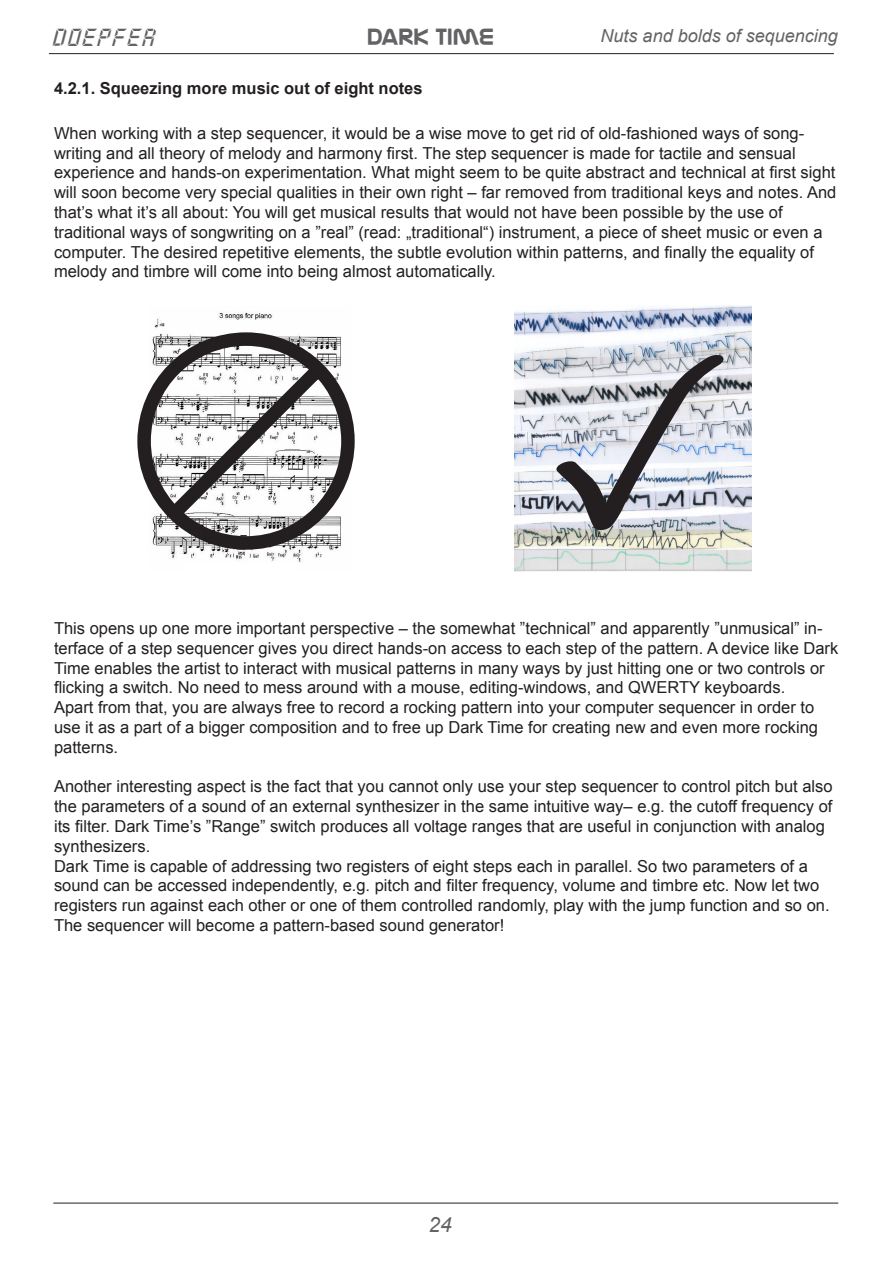
<style>
.page{position:relative;width:893px;height:1263px;background:#fff}
.page>*{position:absolute;margin:0;border:0;box-sizing:border-box;transform-origin:0 0}
.t1{font:24px "Nasalization";color:#636366}
.t2{font:24px "Doepfer";color:#636366}
.t3{font:italic 21px "Arial";color:#636366}
.t4{font:italic 18px "Arial";color:#636366}
.t5{font:16.5px/19.8px "Arial";color:#231f20}
.t6{font:700 16.5px "Arial";color:#231f20}
</style>
<div class="page">
<hr style="left:49px;top:53px;width:785px;height:1px;background:#231f20">
<hr style="left:53px;top:1203px;width:785px;height:1px;background:#231f20">
<img style="left:151px;top:312px;width:199px;height:250px">
<div style="left:137px;top:332px;width:218px;height:218px;border:13px solid #231f20;border-radius:50%"></div>
<svg style="left:158px;top:352px;width:178px;height:177px"></svg>
<img style="left:514px;top:306px;width:237px;height:265px">
<svg style="left:552px;top:354px;width:174px;height:179px;background:#b5b8be"></svg>
<h1 class="t2" style="left:52px;top:26px;width:107px">DOEPFER</h1>
<h1 class="t1" style="left:367px;top:24px;width:128px">DARK TIME</h1>
<p class="t4" style="left:601px;top:24px;width:239px">Nuts and bolds of sequencing</p>
<p class="t6" style="left:54px;top:77px;width:370px">4.2.1. Squeezing more music out of eight notes</p>
<p class="t5" style="left:54px;top:123px;width:784px">When working with a step sequencer, it would be a wise move to get rid of old-fashioned ways of song&shy;writing and all theory of melody and harmony first. The step sequencer is made for tactile and sensual experience and hands-on experimentation. What might seem to be quite abstract and technical at first sight will soon become very special qualities in their own right – far removed from traditional keys and notes. And that’s what it’s all about: You will get musical results that would not have been possible by the use of traditional ways of songwriting on a ”real” (read: „traditional“) instrument, a piece of sheet music or even a computer. The desired repetitive elements, the subtle evolution within patterns, and finally the equality of melody and timbre will come into being almost automatically.</p>
<p class="t5" style="left:54px;top:618px;width:786px">This opens up one more important perspective – the somewhat ”technical” and apparently ”unmusical” in&shy;terface of a step sequencer gives you direct hands-on access to each step of the pattern. A device like Dark Time enables the artist to interact with musical patterns in many ways by just hitting one or two controls or flicking a switch. No need to mess around with a mouse, editing-windows, and QWERTY keyboards.<br>Apart from that, you are always free to record a rocking pattern into your computer sequencer in order to use it as a part of a bigger composition and to free up Dark Time for creating new and even more rocking patterns.</p>
<p class="t5" style="left:54px;top:777px;width:780px">Another interesting aspect is the fact that you cannot only use your step sequencer to control pitch but also the parameters of a sound of an external synthesizer in the same intuitive way– e.g. the cutoff frequency of its filter. Dark Time’s ”Range” switch produces all voltage ranges that are useful in conjunction with analog synthesizers.<br>Dark Time is capable of addressing two registers of eight steps each in parallel. So two parameters of a sound can be accessed independently, e.g. pitch and filter frequency, volume and timbre etc. Now let two registers run against each other or one of them controlled randomly, play with the jump function and so on.<br>The sequencer will become a pattern-based sound generator!</p>
<p class="t3" style="left:428px;top:1210px;width:25px">24</p>
</div>
